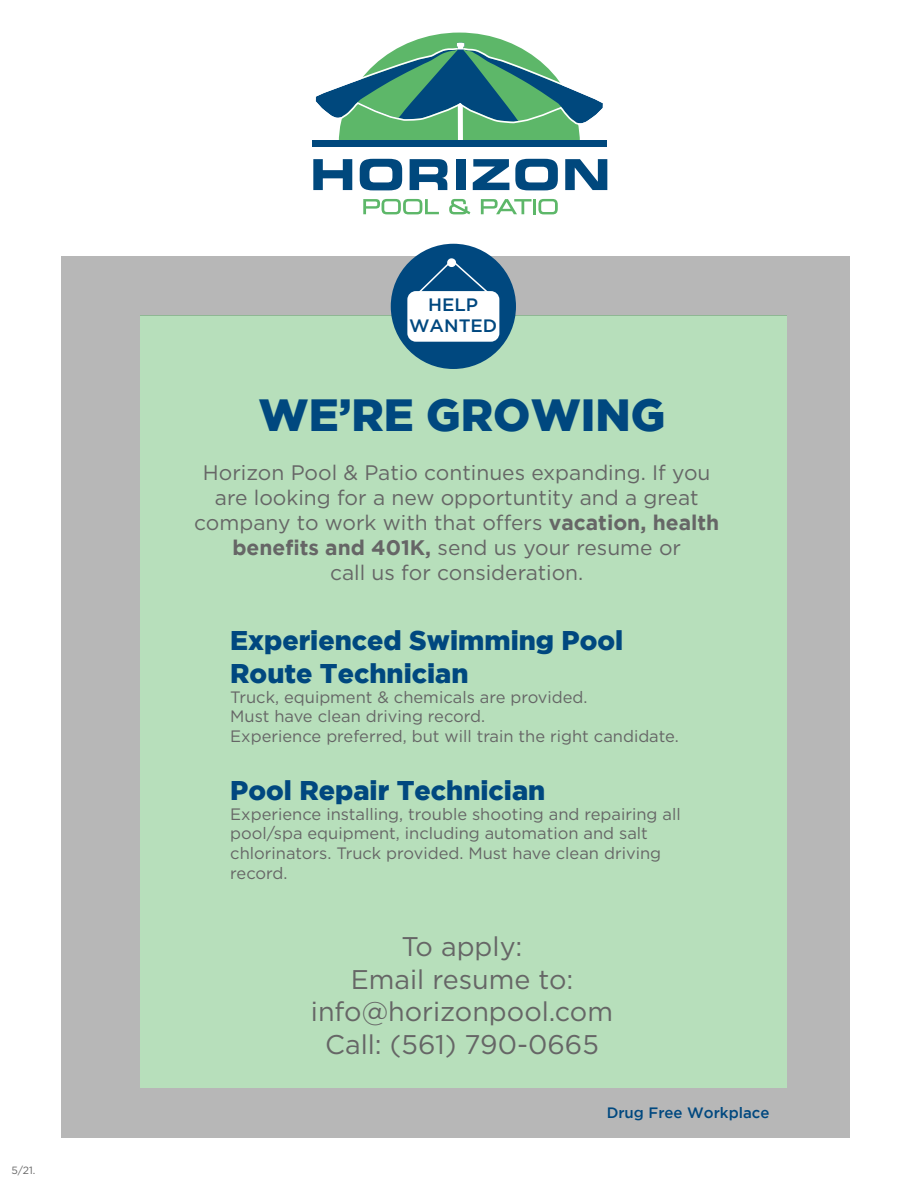
<style>
.page{position:relative;width:918px;height:1188px;background:#fff}
.page>*{position:absolute;margin:0;border:0;box-sizing:border-box;transform-origin:0 0}
.t1{font:900 45px "Gotham";color:#00487f}
.t2{font:27px/32.4px "Gotham";color:#666;text-align:center}
.t3{font:900 27px/32.4px "Gotham";color:#00487f}
.t4{font:21px/25.2px "Gotham";color:#666;text-align:center}
.t5{font:500 17.85px/21.5px "Gotham";color:#00487f;text-align:center}
.t6{font:16.5px/19.8px "Gotham";color:#666}
.t7{font:500 15px "Gotham";color:#00487f}
.t8{font:10.5px "Gotham";color:#666}
.s1{font-weight:700}
</style>
<div class="page">
<div style="left:61px;top:256px;width:789px;height:882px;background:#b7b7b7"></div>
<div style="left:140px;top:316px;width:647px;height:772px;background:#b7dfbb"></div>
<svg style="left:313px;top:159px;width:39px;height:31px"></svg>
<svg style="left:360px;top:159px;width:42px;height:31px"></svg>
<svg style="left:410px;top:159px;width:38px;height:31px"></svg>
<div style="left:456px;top:159px;width:10px;height:31px;background:#00487d"></div>
<svg style="left:473px;top:159px;width:36px;height:31px"></svg>
<svg style="left:515px;top:159px;width:43px;height:31px"></svg>
<svg style="left:565px;top:159px;width:42px;height:31px"></svg>
<svg style="left:363px;top:199px;width:76px;height:15px"></svg>
<svg style="left:449px;top:199px;width:21px;height:15px"></svg>
<svg style="left:481px;top:199px;width:51px;height:15px"></svg>
<hr style="left:533px;top:199px;width:3px;height:15px;background:#5db769">
<svg style="left:538px;top:199px;width:20px;height:15px"></svg>
<div style="left:312px;top:140px;width:294px;height:7px;background:#00487d"></div>
<svg style="left:315px;top:33px;width:288px;height:107px"></svg>
<div style="left:391px;top:244px;width:125px;height:125px;background:#00487f;border-radius:50%"></div>
<div style="left:407px;top:291px;width:92px;height:51px;background:#fff;border-radius:9px"></div>
<svg style="left:414px;top:257px;width:76px;height:35px"></svg>
<p class="t8" style="left:12px;top:1165px;width:25px">5/21.</p>
<p class="t5" style="left:409px;top:293px;width:90px">HELP<br>WANTED</p>
<h1 class="t1" style="left:258px;top:389px;width:409px">WE’RE GROWING</h1>
<p class="t4" style="left:194px;top:459px;width:526px">Horizon Pool &amp; Patio continues expanding. If you are looking for a new opportuntity and a great company to work with that offers <span class="s1">vacation, health benefits and 401K,</span> send us your resume or<br>call us for consideration.</p>
<h2 class="t3" style="left:230px;top:624px;width:395px">Experienced Swimming Pool<br>Route Technician</h2>
<p class="t6" style="left:230px;top:687px;width:450px">Truck, equipment &amp; chemicals are provided.<br>Must have clean driving record.<br>Experience preferred, but will train the right candidate.</p>
<h2 class="t3" style="left:230px;top:773px;width:317px">Pool Repair Technician</h2>
<p class="t6" style="left:230px;top:804px;width:452px">Experience installing, trouble shooting and repairing all pool/spa equipment, including automation and salt chlorinators. Truck provided. Must have clean driving record.</p>
<h2 class="t2" style="left:311px;top:930px;width:304px">To apply:<br>Email resume to: info@horizonpool.com<br>Call: (561) 790-0665</h2>
<p class="t7" style="left:607px;top:1105px;width:164px">Drug Free Workplace</p>
</div>
